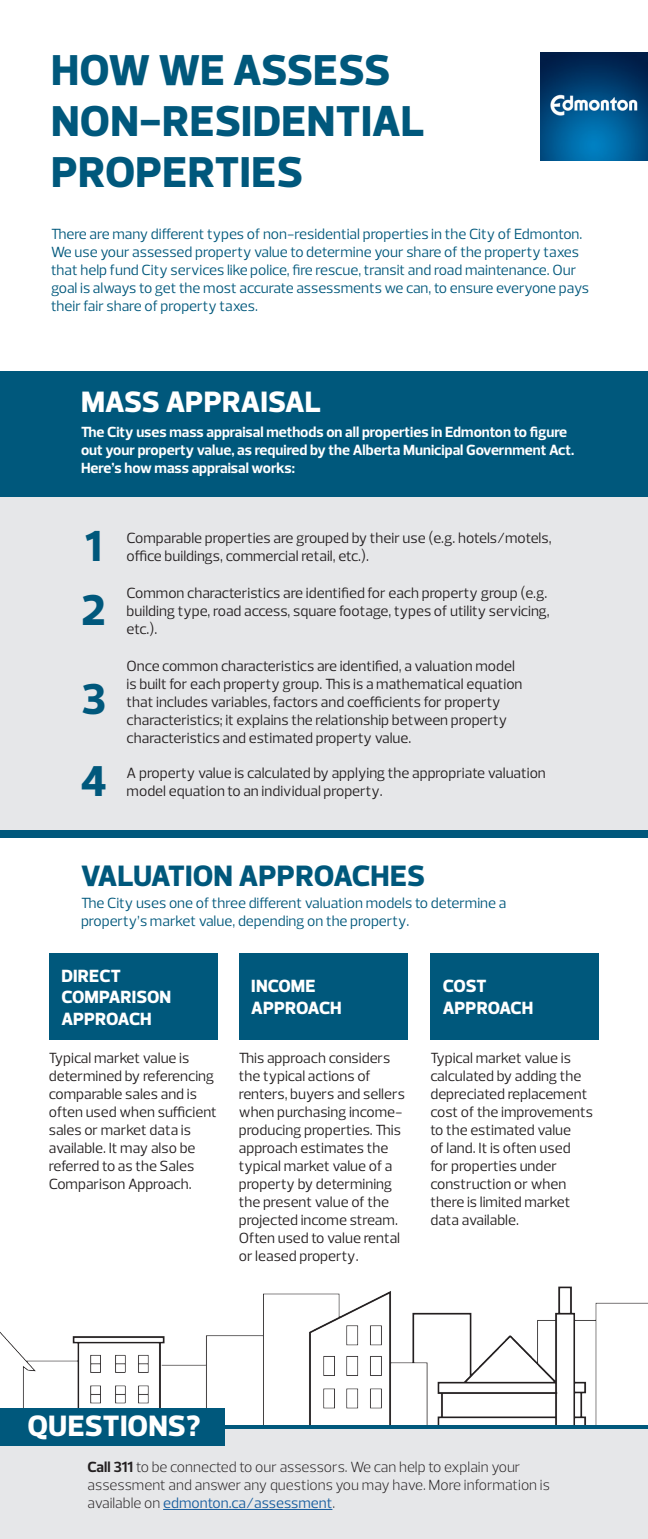
<style>
.page{position:relative;width:648px;height:1539px;background:#fff}
.page>*{position:absolute;margin:0;border:0;box-sizing:border-box;transform-origin:0 0}
.t1{font:800 43.95px "Prelo";color:#00587c}
.t2{font:800 30px "Prelo";color:#fff}
.t3{font:800 30px "Prelo";color:#00587c}
.t4{font:800 18px/21.6px "Prelo";color:#fff}
.t5{font:15px/18px "Prelo";color:#231f20}
.t6{font:15px/18px "Prelo";color:#00587c}
.t7{font:700 15px/18px "Prelo";color:#fff}
.t8{font:300 15px/18px "Prelo";color:#231f20}
.s1{font-weight:700}
.s2{font-weight:400;color:#175d9e}
</style>
<div class="page">
<div style="left:0;top:497px;width:648px;height:337px;background:#e6e7e9"></div>
<img style="left:0;top:1286px;width:648px;height:139px">
<div style="left:0;top:371px;width:648px;height:126px;background:#00587c"></div>
<div style="left:0;top:830px;width:648px;height:7px;background:#00587c"></div>
<div style="left:49px;top:953px;width:169px;height:87px;background:#00587c"></div>
<div style="left:239px;top:953px;width:169px;height:87px;background:#00587c"></div>
<div style="left:430px;top:953px;width:169px;height:87px;background:#00587c"></div>
<img style="left:540px;top:52px;width:108px;height:108px">
<div style="left:0;top:1427px;width:648px;height:112px;background:#e6e7e9"></div>
<div style="left:0;top:1408px;width:225px;height:37px;background:#00587c"></div>
<hr style="left:214px;top:1425px;width:434px;height:4px;background:#00587c">
<hr style="left:163px;top:1509px;width:169px;height:1px;background:#175d9e">
<p class="t1" style="left:51px;top:44px;width:341px">HOW WE ASSESS</p>
<p class="t1" style="left:51px;top:95px;width:375px">NON-RESIDENTIAL</p>
<p class="t1" style="left:51px;top:146px;width:253px">PROPERTIES</p>
<p class="t6" style="left:51px;top:225px;width:540px">There are many different types of non-residential properties in the City of Edmonton.<br>We use your assessed property value to determine your share of the property taxes that help fund City services like police, fire rescue, transit and road maintenance. Our goal is always to get the most accurate assessments we can, to ensure everyone pays their fair share of property taxes.</p>
<p class="t2" style="left:81px;top:384px;width:241px">MASS APPRAISAL</p>
<p class="t7" style="left:81px;top:423px;width:495px">The City uses mass appraisal methods on all properties in Edmonton to figure out your property value, as required by the Alberta Municipal Government Act.<br>Here’s how mass appraisal works:</p>
<p class="t1" style="left:85px;top:519px;width:18px">1</p>
<p class="t1" style="left:82px;top:583px;width:26px">2</p>
<p class="t1" style="left:81px;top:672px;width:27px">3</p>
<p class="t1" style="left:81px;top:754px;width:27px">4</p>
<p class="t5" style="left:127px;top:529px;width:426px">Comparable properties are grouped by their use (e.g. hotels/motels,</p>
<p class="t5" style="left:127px;top:547px;width:244px">office buildings, commercial retail, etc.).</p>
<p class="t5" style="left:127px;top:584px;width:425px">Common characteristics are identified for each property group (e.g. building type, road access, square footage, types of utility servicing,</p>
<p class="t5" style="left:127px;top:620px;width:32px">etc.).</p>
<p class="t5" style="left:127px;top:657px;width:397px">Once common characteristics are identified, a valuation model is built for each property group. This is a mathematical equation that includes variables, factors and coefficients for property characteristics; it explains the relationship between property characteristics and estimated property value.</p>
<p class="t5" style="left:127px;top:764px;width:421px">A property value is calculated by applying the appropriate valuation</p>
<p class="t5" style="left:127px;top:782px;width:258px">model equation to an individual property.</p>
<p class="t3" style="left:81px;top:858px;width:346px">VALUATION APPROACHES</p>
<p class="t6" style="left:81px;top:894px;width:427px">The City uses one of three different valuation models to determine a property’s market value, depending on the property.</p>
<p class="t4" style="left:61px;top:965px;width:112px">DIRECT<br>COMPARISON<br>APPROACH</p>
<p class="t5" style="left:49px;top:1049px;width:170px">Typical market value is determined by referencing comparable sales and is often used when sufficient sales or market data is available. It may also be referred to as the Sales<br>Comparison Approach.</p>
<p class="t4" style="left:251px;top:976px;width:92px">INCOME<br>APPROACH</p>
<p class="t5" style="left:239px;top:1049px;width:168px">This approach considers the typical actions of renters, buyers and sellers when purchasing income&shy;producing properties. This approach estimates the typical market value of a property by determining the present value of the projected income stream.<br>Often used to value rental or leased property.</p>
<p class="t4" style="left:443px;top:976px;width:92px">COST<br>APPROACH</p>
<p class="t5" style="left:430px;top:1049px;width:164px">Typical market value is calculated by adding the depreciated replacement cost of the improvements to the estimated value<br>of land. It is often used<br>for properties under construction or when there is limited market data available.</p>
<p class="t2" style="left:27px;top:1407px;width:175px">QUESTIONS?</p>
<p class="t8" style="left:88px;top:1458px;width:464px"><span class="s1">Call 311</span> to be connected to our assessors. We can help to explain your assessment and answer any questions you may have. More information is available on <span class="s2">edmonton.ca/assessment</span>.</p>
</div>
